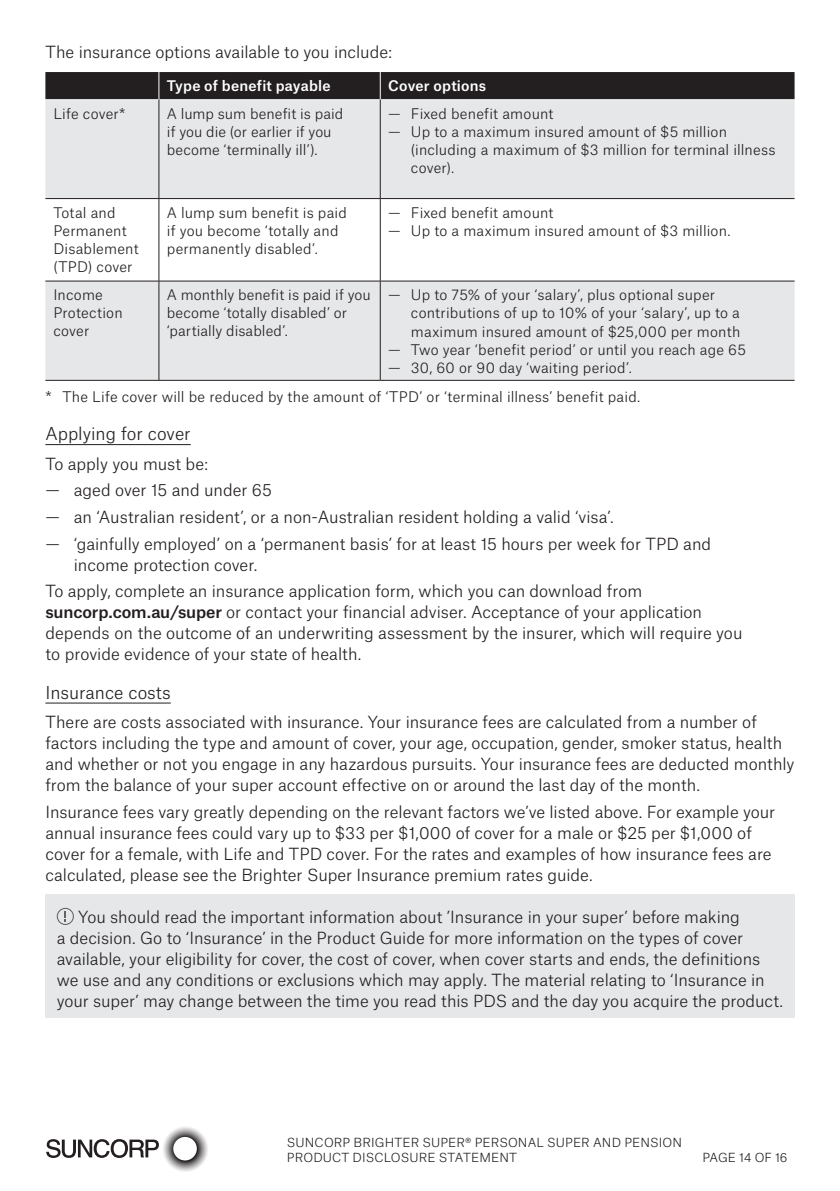
<style>
.page{position:relative;width:840px;height:1191px;background:#fff}
.page>*{position:absolute;margin:0;border:0;box-sizing:border-box;transform-origin:0 0}
.t1{font:300 17px "Atlas Grotesk";color:#231f20}
.t2{font:300 16px/21px "Atlas Grotesk";color:#231f20}
.t3{font:300 14px/18px "Atlas Grotesk";letter-spacing:.01em;color:#231f20}
.t4{font:500 14px "Atlas Grotesk";letter-spacing:.02em;color:#fff}
.t5{font:300 12px/15.2px "Atlas Grotesk";letter-spacing:.01em;color:#231f20}
.s1{font-weight:500}
</style>
<div class="page">
<svg style="left:46px;top:1127px;width:162px;height:45px"></svg>
<hr style="left:45px;top:444px;width:146px;height:1px;background:#231f20">
<hr style="left:45px;top:702px;width:126px;height:1px;background:#231f20">
<svg style="left:45px;top:99px;width:749px;height:281px;fill:#e6e7e9"></svg>
<hr style="left:45px;top:198px;width:114px;height:1px;background:#231f20">
<hr style="left:159px;top:198px;width:221px;height:1px;background:#231f20">
<hr style="left:380px;top:198px;width:414px;height:1px;background:#231f20">
<hr style="left:45px;top:281px;width:114px;height:1px;background:#231f20">
<hr style="left:159px;top:281px;width:221px;height:1px;background:#231f20">
<hr style="left:380px;top:281px;width:414px;height:1px;background:#231f20">
<hr style="left:45px;top:380px;width:114px;height:1px;background:#231f20">
<hr style="left:159px;top:380px;width:221px;height:1px;background:#231f20">
<hr style="left:380px;top:380px;width:414px;height:1px;background:#231f20">
<hr style="left:158px;top:99px;width:1px;height:99px;background:#231f20">
<hr style="left:380px;top:99px;width:1px;height:99px;background:#231f20">
<hr style="left:158px;top:199px;width:1px;height:82px;background:#231f20">
<hr style="left:380px;top:199px;width:1px;height:82px;background:#231f20">
<hr style="left:158px;top:281px;width:1px;height:99px;background:#231f20">
<hr style="left:380px;top:281px;width:1px;height:99px;background:#231f20">
<div style="left:45px;top:72px;width:749px;height:27px;background:#231f20"></div>
<div style="left:45px;top:894px;width:749px;height:124px;background:#e6e7e9"></div>
<svg style="left:57px;top:908px;width:17px;height:17px"></svg>
<p class="t2" style="left:45px;top:40px;width:348px">The insurance options available to you include:</p>
<p class="t4" style="left:167px;top:75px;width:165px">Type of benefit payable</p>
<p class="t4" style="left:388px;top:75px;width:100px">Cover options</p>
<p class="t3" style="left:53px;top:103px;width:74px">Life cover*</p>
<p class="t3" style="left:167px;top:103px;width:178px">A lump sum benefit is paid if you die (or earlier if you become ‘terminally ill’).</p>
<p class="t3" style="left:388px;top:103px;width:167px">— Fixed benefit amount</p>
<p class="t3" style="left:410px;top:121px;width:366px;text-indent:-23px">— Up to a maximum insured amount of $5 million (including a maximum of $3 million for terminal illness cover).</p>
<p class="t3" style="left:53px;top:202px;width:87px">Total and<br>Permanent<br>Disablement (TPD) cover</p>
<p class="t3" style="left:167px;top:202px;width:181px">A lump sum benefit is paid if you become ‘totally and permanently disabled’.</p>
<p class="t3" style="left:388px;top:202px;width:167px">— Fixed benefit amount</p>
<p class="t3" style="left:388px;top:220px;width:344px">— Up to a maximum insured amount of $3 million.</p>
<p class="t3" style="left:53px;top:285px;width:71px">Income<br>Protection cover</p>
<p class="t3" style="left:167px;top:285px;width:205px">A monthly benefit is paid if you become ‘totally disabled’ or ‘partially disabled’.</p>
<p class="t3" style="left:410px;top:285px;width:331px;text-indent:-23px">— Up to 75% of your ‘salary’, plus optional super contributions of up to 10% of your ‘salary’, up to a maximum insured amount of $25,000 per month</p>
<p class="t3" style="left:388px;top:339px;width:359px">— Two year ‘benefit period’ or until you reach age 65</p>
<p class="t3" style="left:45px;top:351px;width:596px;line-height:29.6px;text-indent:342px">— 30, 60 or 90 day ‘waiting period’. * The Life cover will be reduced by the amount of ‘TPD’ or ‘terminal illness’ benefit paid.</p>
<p class="t1" style="left:45px;top:420px;width:147px">Applying for cover</p>
<p class="t2" style="left:45px;top:451px;width:164px">To apply you must be:</p>
<p class="t2" style="left:45px;top:478px;width:228px">— aged over 15 and under 65</p>
<p class="t2" style="left:45px;top:505px;width:569px">— an ‘Australian resident’, or a non-Australian resident holding a valid ‘visa’.</p>
<p class="t2" style="left:74px;top:531px;width:638px;text-indent:-28px">— ‘gainfully employed’ on a ‘permanent basis’ for at least 15 hours per week for TPD and income protection cover.</p>
<p class="t2" style="left:45px;top:579px;width:698px">To apply, complete an insurance application form, which you can download from <span class="s1">suncorp.com.au/super</span> or contact your financial adviser. Acceptance of your application depends on the outcome of an underwriting assessment by the insurer, which will require you to provide evidence of your state of health.</p>
<p class="t1" style="left:45px;top:679px;width:127px">Insurance costs</p>
<p class="t2" style="left:45px;top:710px;width:750px">There are costs associated with insurance. Your insurance fees are calculated from a number of factors including the type and amount of cover, your age, occupation, gender, smoker status, health and whether or not you engage in any hazardous pursuits. Your insurance fees are deducted monthly from the balance of your super account effective on or around the last day of the month.</p>
<p class="t2" style="left:45px;top:799px;width:731px">Insurance fees vary greatly depending on the relevant factors we’ve listed above. For example your annual insurance fees could vary up to $33 per $1,000 of cover for a male or $25 per $1,000 of cover for a female, with Life and TPD cover. For the rates and examples of how insurance fees are calculated, please see the Brighter Super Insurance premium rates guide.</p>
<p class="t2" style="left:57px;top:905px;width:727px;text-indent:21px">You should read the important information about ’Insurance in your super’ before making<br>a decision. Go to ‘Insurance’ in the Product Guide for more information on the types of cover available, your eligibility for cover, the cost of cover, when cover starts and ends, the definitions we use and any conditions or exclusions which may apply. The material relating to ‘Insurance in your super’ may change between the time you read this PDS and the day you acquire the product.</p>
<p class="t5" style="left:287px;top:1133px;width:396px">SUNCORP BRIGHTER SUPER® PERSONAL SUPER AND PENSION<br>PRODUCT DISCLOSURE STATEMENT</p>
<p class="t5" style="left:702px;top:1149px;width:86px">PAGE 14 OF 16</p>
</div>
